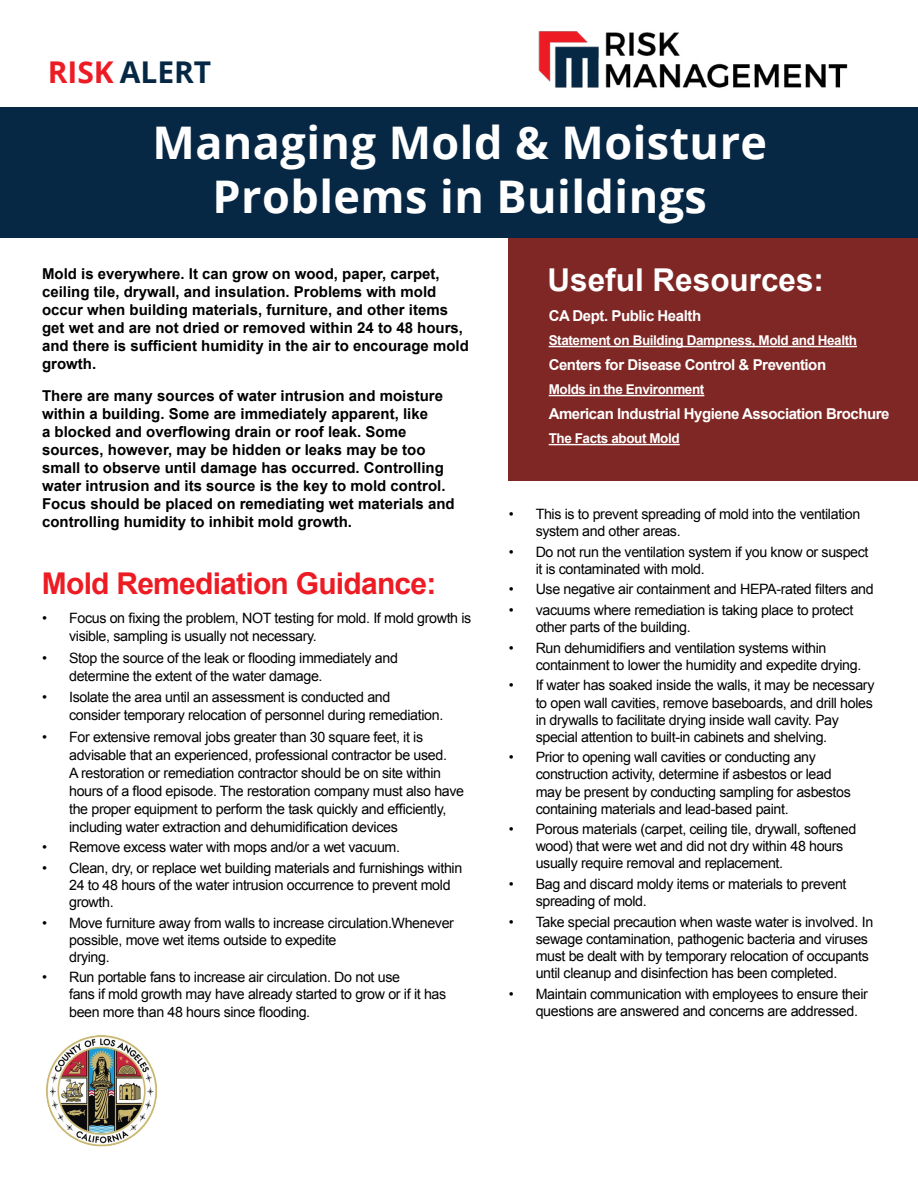
<style>
.page{position:relative;width:918px;height:1188px;background:#fff}
.page>*{position:absolute;margin:0;border:0;box-sizing:border-box;transform-origin:0 0}
.t1{font:700 45px/54px "Open Sans";letter-spacing:.01em;color:#fff;text-align:center}
.t2{font:700 31.5px "Arial";color:#fff}
.t3{font:700 30px "Arial";letter-spacing:-.025em;color:#ed1c24}
.t4{font:700 30px "Open Sans";color:#072845}
.t5{font:700 15px/18px "Arial";color:#000}
.t6{font:700 15px "Arial";letter-spacing:-.03em;color:#fff}
.t7{font:14.25px/17.1px "Arial";letter-spacing:-.025em;color:#000}
.t8{font:700 13.5px "Arial";letter-spacing:-.03em;color:#fff}
.s1{color:#ed1c24}
</style>
<div class="page">
<div style="left:509px;top:237px;width:409px;height:244px;background:#7f2724"></div>
<div style="left:0;top:107px;width:918px;height:130px;background:#072845"></div>
<img style="left:538px;top:31px;width:310px;height:57px">
<img style="left:46px;top:1035px;width:112px;height:112px">
<hr style="left:549px;top:346px;width:308px;height:1px;background:#fff">
<hr style="left:549px;top:395px;width:155px;height:1px;background:#fff">
<hr style="left:549px;top:444px;width:131px;height:1px;background:#fff">
<h3 class="t4" style="left:48px;top:51px;width:165px"><span class="s1">RISK</span> ALERT</h3>
<h1 class="t1" style="left:152px;top:115px;width:616px">Managing Mold &amp; Moisture<br>Problems in Buildings</h1>
<p class="t5" style="left:42px;top:266px;width:428px">Mold is everywhere. It can grow on wood, paper, carpet, ceiling tile, drywall, and insulation. Problems with mold occur when building materials, furniture, and other items get wet and are not dried or removed within 24 to 48 hours, and there is sufficient humidity in the air to encourage mold growth.</p>
<p class="t5" style="left:42px;top:387px;width:414px">There are many sources of water intrusion and moisture within a building. Some are immediately apparent, like<br>a blocked and overflowing drain or roof leak. Some sources, however, may be hidden or leaks may be too small to observe until damage has occurred. Controlling water intrusion and its source is the key to mold control.<br>Focus should be placed on remediating wet materials and controlling humidity to inhibit mold growth.</p>
<h3 class="t3" style="left:42px;top:563px;width:396px">Mold Remediation Guidance:</h3>
<p class="t7" style="left:69px;top:609px;width:404px;line-height:18px;text-indent:-27px">• Focus on fixing the problem, NOT testing for mold. If mold growth is visible, sampling is usually not necessary.</p>
<p class="t7" style="left:69px;top:649px;width:330px;line-height:18px;text-indent:-27px">• Stop the source of the leak or flooding immediately and determine the extent of the water damage.</p>
<p class="t7" style="left:69px;top:688px;width:376px;line-height:18px;text-indent:-27px">• Isolate the area until an assessment is conducted and consider temporary relocation of personnel during remediation.</p>
<p class="t7" style="left:69px;top:728px;width:397px;line-height:18px;text-indent:-27px">• For extensive removal jobs greater than 30 square feet, it is advisable that an experienced, professional contractor be used.<br>A restoration or remediation contractor should be on site within hours of a flood episode. The restoration company must also have the proper equipment to perform the task quickly and efficiently, including water extraction and dehumidification devices</p>
<p class="t7" style="left:42px;top:839px;width:360px">• Remove excess water with mops and/or a wet vacuum.</p>
<p class="t7" style="left:69px;top:859px;width:395px;text-indent:-27px">• Clean, dry, or replace wet building materials and furnishings within<br>24 to 48 hours of the water intrusion occurrence to prevent mold growth.</p>
<p class="t7" style="left:69px;top:914px;width:386px;text-indent:-27px">• Move furniture away from walls to increase circulation.Whenever possible, move wet items outside to expedite<br>drying.</p>
<p class="t7" style="left:69px;top:969px;width:379px;text-indent:-27px">• Run portable fans to increase air circulation. Do not use<br>fans if mold growth may have already started to grow or if it has been more than 48 hours since flooding.</p>
<h2 class="t2" style="left:548px;top:260px;width:278px">Useful Resources:</h2>
<p class="t6" style="left:549px;top:305px;width:154px">CA Dept. Public Health</p>
<p class="t8" style="left:549px;top:331px;width:310px">Statement on Building Dampness, Mold and Health</p>
<p class="t6" style="left:549px;top:354px;width:279px">Centers for Disease Control &amp; Prevention</p>
<p class="t8" style="left:549px;top:381px;width:157px">Molds in the Environment</p>
<p class="t6" style="left:549px;top:404px;width:342px">American Industrial Hygiene Association Brochure</p>
<p class="t8" style="left:549px;top:430px;width:133px">The Facts about Mold</p>
<p class="t7" style="left:536px;top:506px;width:326px;text-indent:-27px">• This is to prevent spreading of mold into the ventilation system and other areas.</p>
<p class="t7" style="left:536px;top:543px;width:334px;text-indent:-27px">• Do not run the ventilation system if you know or suspect it is contaminated with mold.</p>
<p class="t7" style="left:509px;top:581px;width:367px">• Use negative air containment and HEPA-rated filters and</p>
<p class="t7" style="left:536px;top:602px;width:319px;text-indent:-27px">• vacuums where remediation is taking place to protect other parts of the building.</p>
<p class="t7" style="left:536px;top:639px;width:327px;text-indent:-27px">• Run dehumidifiers and ventilation systems within containment to lower the humidity and expedite drying.</p>
<p class="t7" style="left:536px;top:677px;width:340px;text-indent:-27px">• If water has soaked inside the walls, it may be necessary to open wall cavities, remove baseboards, and drill holes in drywalls to facilitate drying inside wall cavity. Pay special attention to built-in cabinets and shelving.</p>
<p class="t7" style="left:536px;top:749px;width:317px;text-indent:-27px">• Prior to opening wall cavities or conducting any construction activity, determine if asbestos or lead may be present by conducting sampling for asbestos containing materials and lead-based paint.</p>
<p class="t7" style="left:536px;top:821px;width:322px;text-indent:-27px">• Porous materials (carpet, ceiling tile, drywall, softened wood) that were wet and did not dry within 48 hours usually require removal and replacement.</p>
<p class="t7" style="left:536px;top:876px;width:312px;text-indent:-27px">• Bag and discard moldy items or materials to prevent spreading of mold.</p>
<p class="t7" style="left:536px;top:913px;width:339px;text-indent:-27px">• Take special precaution when waste water is involved. In sewage contamination, pathogenic bacteria and viruses must be dealt with by temporary relocation of occupants until cleanup and disinfection has been completed.</p>
<p class="t7" style="left:536px;top:985px;width:334px;text-indent:-27px">• Maintain communication with employees to ensure their questions are answered and concerns are addressed.</p>
</div>
